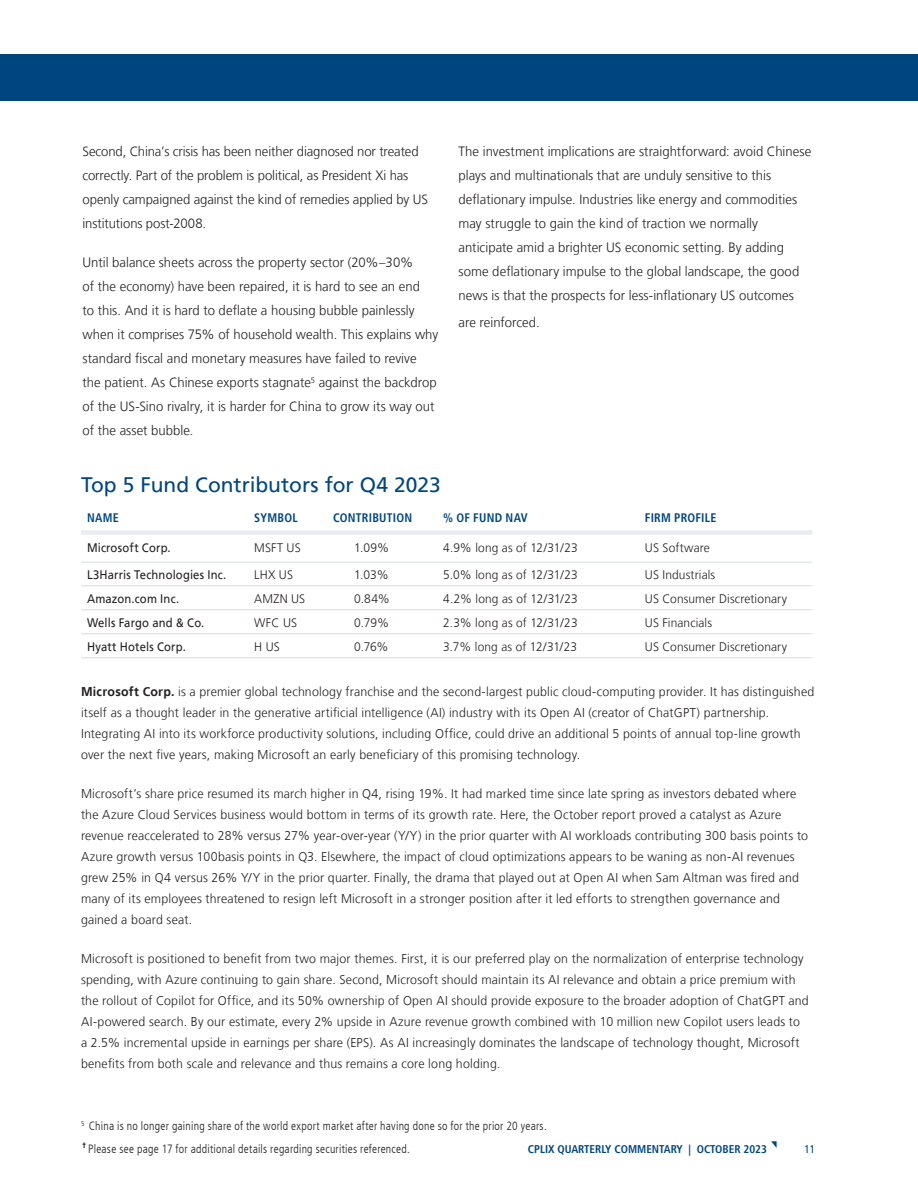
<style>
.page{position:relative;width:918px;height:1188px;background:#fff}
.page>*{position:absolute;margin:0;border:0;box-sizing:border-box;transform-origin:0 0}
.t1{font:21px "Frutiger LT";color:#00467e}
.t2{font:300 13.5px/24px "Frutiger LT";color:#231f20}
.t3{font:300 12.75px/21px "Frutiger LT";letter-spacing:.015em;color:#231f20}
.t4{font:300 12.3px "Frutiger LT";letter-spacing:.01em;color:#231f20}
.t5{font:300 12.3px "Frutiger LT";letter-spacing:.01em;color:#231f20;scale:.96 1}
.t6{font:12.3px "Frutiger LT";letter-spacing:.015em;color:#231f20;scale:.91 1}
.t7{font:700 condensed 12.3px "Frutiger LT";letter-spacing:.02em;color:#00467e}
.t8{font:300 condensed 12px "Frutiger LT";letter-spacing:.02em;color:#231f20}
.t9{font:700 condensed 11.25px "Frutiger LT";color:#00467e}
.t10{font:condensed 11.25px "Frutiger LT";color:#00467e}
.s1{font-weight:700}
</style>
<div class="page">
<div style="left:0;top:54px;width:918px;height:46px;background:#00467e"></div>
<div style="left:81px;top:530px;width:731px;height:5px;background:#e7edf2"></div>
<hr style="left:81px;top:562px;width:167px;height:1px;background:#d8e1e9">
<hr style="left:248px;top:562px;width:79px;height:1px;background:#d8e1e9">
<hr style="left:327px;top:562px;width:110px;height:1px;background:#d8e1e9">
<hr style="left:437px;top:562px;width:202px;height:1px;background:#d8e1e9">
<hr style="left:639px;top:562px;width:173px;height:1px;background:#d8e1e9">
<hr style="left:81px;top:585px;width:167px;height:1px;background:#d8e1e9">
<hr style="left:248px;top:585px;width:79px;height:1px;background:#d8e1e9">
<hr style="left:327px;top:585px;width:110px;height:1px;background:#d8e1e9">
<hr style="left:437px;top:585px;width:202px;height:1px;background:#d8e1e9">
<hr style="left:639px;top:585px;width:173px;height:1px;background:#d8e1e9">
<hr style="left:81px;top:609px;width:167px;height:1px;background:#d8e1e9">
<hr style="left:248px;top:609px;width:79px;height:1px;background:#d8e1e9">
<hr style="left:327px;top:609px;width:110px;height:1px;background:#d8e1e9">
<hr style="left:437px;top:609px;width:202px;height:1px;background:#d8e1e9">
<hr style="left:639px;top:609px;width:173px;height:1px;background:#d8e1e9">
<hr style="left:81px;top:633px;width:167px;height:1px;background:#d8e1e9">
<hr style="left:248px;top:633px;width:79px;height:1px;background:#d8e1e9">
<hr style="left:327px;top:633px;width:110px;height:1px;background:#d8e1e9">
<hr style="left:437px;top:633px;width:202px;height:1px;background:#d8e1e9">
<hr style="left:639px;top:633px;width:173px;height:1px;background:#d8e1e9">
<hr style="left:81px;top:657px;width:167px;height:1px;background:#d8e1e9">
<hr style="left:248px;top:657px;width:79px;height:1px;background:#d8e1e9">
<hr style="left:327px;top:657px;width:110px;height:1px;background:#d8e1e9">
<hr style="left:437px;top:657px;width:202px;height:1px;background:#d8e1e9">
<hr style="left:639px;top:657px;width:173px;height:1px;background:#d8e1e9">
<p class="t2" style="left:82px;top:140px;width:347px">Second, China’s crisis has been neither diagnosed nor treated correctly. Part of the problem is political, as President Xi has openly campaigned against the kind of remedies applied by US institutions post-2008.</p>
<p class="t2" style="left:82px;top:251px;width:357px">Until balance sheets across the property sector (20%–30%<br>of the economy) have been repaired, it is hard to see an end<br>to this. And it is hard to deflate a housing bubble painlessly when it comprises 75% of household wealth. This explains why standard fiscal and monetary measures have failed to revive the patient. As Chinese exports stagnate<sup>5</sup> against the backdrop of the US-Sino rivalry, it is harder for China to grow its way out of the asset bubble.</p>
<h1 class="t1" style="left:81px;top:472px;width:361px">Top 5 Fund Contributors for Q4 2023</h1>
<p class="t2" style="left:459px;top:140px;width:354px">The investment implications are straightforward: avoid Chinese plays and multinationals that are unduly sensitive to this deflationary impulse. Industries like energy and commodities may struggle to gain the kind of traction we normally anticipate amid a brighter US economic setting. By adding some deflationary impulse to the global landscape, the good news is that the prospects for less-inflationary US outcomes</p>
<p class="t2" style="left:459px;top:311px;width:83px">are reinforced.</p>
<p class="t7" style="left:87px;top:510px;width:33px">NAME</p>
<p class="t7" style="left:254px;top:510px;width:45px">SYMBOL</p>
<p class="t7" style="left:333px;top:510px;width:81px">CONTRIBUTION</p>
<p class="t7" style="left:443px;top:510px;width:86px">% OF FUND NAV</p>
<p class="t7" style="left:645px;top:510px;width:73px">FIRM PROFILE</p>
<p class="t6" style="left:87px;top:540px;width:94px">Microsoft Corp.</p>
<p class="t4" style="left:254px;top:541px;width:48px">MSFT US</p>
<p class="t4" style="left:354px;top:541px;width:37px">1.09%</p>
<p class="t5" style="left:443px;top:541px;width:142px">4.9% long as of 12/31/23</p>
<p class="t4" style="left:645px;top:541px;width:66px">US Software</p>
<p class="t6" style="left:87px;top:567px;width:155px">L3Harris Technologies Inc.</p>
<p class="t4" style="left:254px;top:568px;width:40px">LHX US</p>
<p class="t4" style="left:354px;top:568px;width:36px">1.03%</p>
<p class="t5" style="left:443px;top:568px;width:142px">5.0% long as of 12/31/23</p>
<p class="t4" style="left:645px;top:568px;width:72px">US Industrials</p>
<p class="t6" style="left:87px;top:591px;width:103px">Amazon.com Inc.</p>
<p class="t4" style="left:254px;top:592px;width:53px">AMZN US</p>
<p class="t4" style="left:354px;top:592px;width:37px">0.84%</p>
<p class="t5" style="left:443px;top:592px;width:142px">4.2% long as of 12/31/23</p>
<p class="t4" style="left:645px;top:592px;width:144px">US Consumer Discretionary</p>
<p class="t6" style="left:87px;top:615px;width:131px">Wells Fargo and &amp; Co.</p>
<p class="t4" style="left:254px;top:616px;width:44px">WFC US</p>
<p class="t4" style="left:354px;top:616px;width:37px">0.79%</p>
<p class="t5" style="left:443px;top:616px;width:142px">2.3% long as of 12/31/23</p>
<p class="t4" style="left:645px;top:616px;width:69px">US Financials</p>
<p class="t6" style="left:87px;top:639px;width:110px">Hyatt Hotels Corp.</p>
<p class="t4" style="left:254px;top:640px;width:27px">H US</p>
<p class="t4" style="left:354px;top:640px;width:36px">0.76%</p>
<p class="t5" style="left:443px;top:640px;width:141px">3.7% long as of 12/31/23</p>
<p class="t4" style="left:645px;top:640px;width:144px">US Consumer Discretionary</p>
<p class="t3" style="left:81px;top:681px;width:735px"><span class="s1">Microsoft Corp.</span> is a premier global technology franchise and the second-largest public cloud-computing provider. It has distinguished itself as a thought leader in the generative artificial intelligence (AI) industry with its Open AI (creator of ChatGPT) partnership.<br>Integrating AI into its workforce productivity solutions, including Office, could drive an additional 5 points of annual top-line growth over the next five years, making Microsoft an early beneficiary of this promising technology.</p>
<p class="t3" style="left:81px;top:783px;width:729px">Microsoft’s share price resumed its march higher in Q4, rising 19%. It had marked time since late spring as investors debated where the Azure Cloud Services business would bottom in terms of its growth rate. Here, the October report proved a catalyst as Azure revenue reaccelerated to 28% versus 27% year-over-year (Y/Y) in the prior quarter with AI workloads contributing 300 basis points to Azure growth versus 100basis points in Q3. Elsewhere, the impact of cloud optimizations appears to be waning as non-AI revenues grew 25% in Q4 versus 26% Y/Y in the prior quarter. Finally, the drama that played out at Open AI when Sam Altman was fired and many of its employees threatened to resign left Microsoft in a stronger position after it led efforts to strengthen governance and gained a board seat.</p>
<p class="t3" style="left:81px;top:948px;width:729px">Microsoft is positioned to benefit from two major themes. First, it is our preferred play on the normalization of enterprise technology spending, with Azure continuing to gain share. Second, Microsoft should maintain its AI relevance and obtain a price premium with the rollout of Copilot for Office, and its 50% ownership of Open AI should provide exposure to the broader adoption of ChatGPT and AI-powered search. By our estimate, every 2% upside in Azure revenue growth combined with 10 million new Copilot users leads to a 2.5% incremental upside in earnings per share (EPS). As AI increasingly dominates the landscape of technology thought, Microsoft benefits from both scale and relevance and thus remains a core long holding.</p>
<p class="t8" style="left:81px;top:1119px;width:467px"><sup>5</sup> China is no longer gaining share of the world export market after having done so for the prior 20 years.</p>
<p class="t8" style="left:82px;top:1142px;width:329px"><sup>†</sup> Please see page 17 for additional details regarding securities referenced.</p>
<p class="t9" style="left:528px;top:1142px;width:241px">CPLIX QUARTERLY COMMENTARY | OCTOBER 2023</p>
<p class="t10" style="left:804px;top:1142px;width:12px">11</p>
</div>
